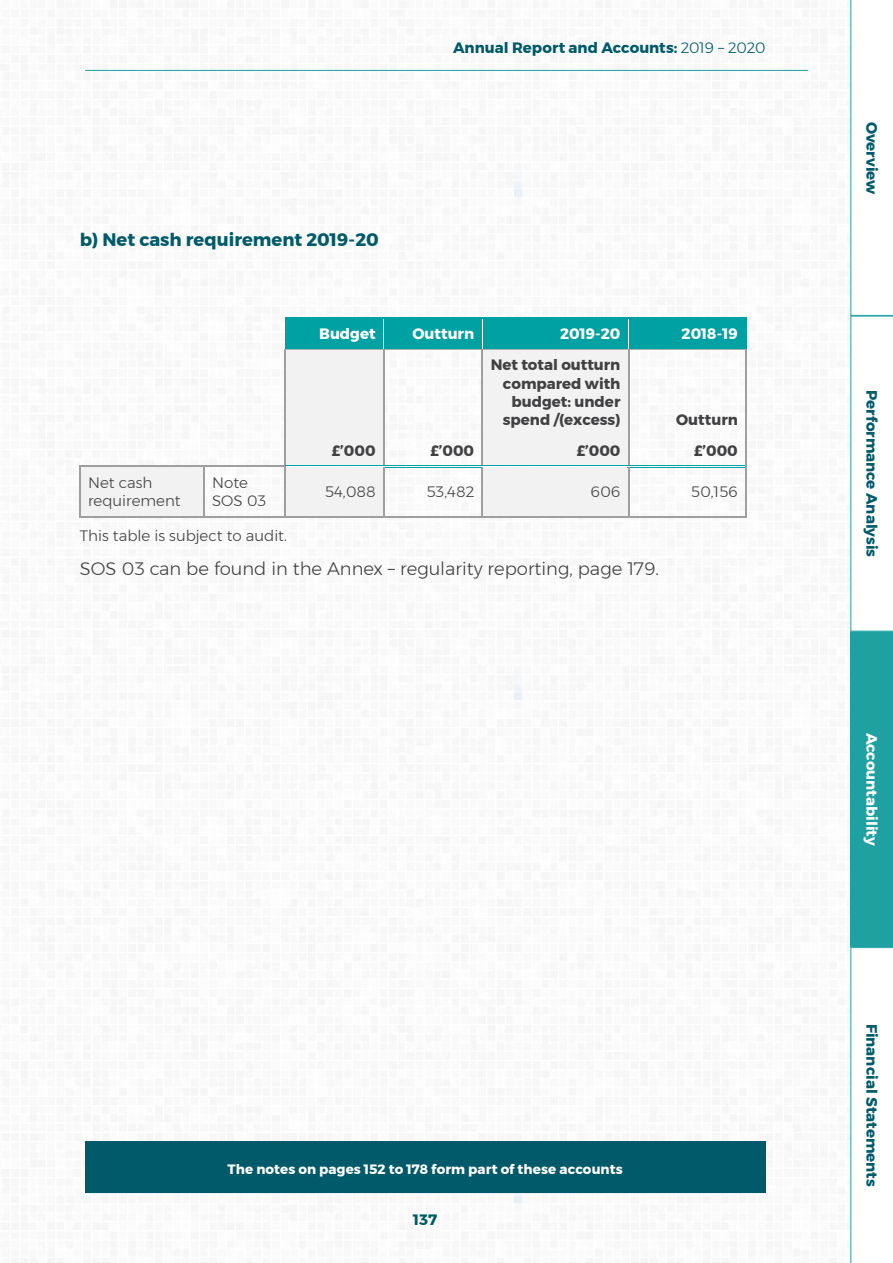
<style>
.page{position:relative;width:893px;height:1263px;background:#fff}
.page>*{position:absolute;margin:0;border:0;box-sizing:border-box;transform-origin:0 0}
.t1{font:300 18px "Montserrat";color:#414042}
.t2{font:700 18px "Montserrat";color:#005a6a}
.t3{font:700 15px "Montserrat";color:#005a6a}
.t4{font:700 15px/18.3px "Montserrat";color:#414042;text-align:right}
.t5{font:300 15px/18.3px "Montserrat";color:#414042}
.t6{font:700 15px "Montserrat";color:#fff}
.Footnote{font:700 13.5px "Montserrat";letter-spacing:.005em;color:#fff}
.s1{font-weight:300}
</style>
<div class="page">
<hr style="left:85px;top:70px;width:723px;height:1px;background:#1fa1a2">
<svg style="left:850px;top:0;width:43px;height:1263px"></svg>
<div style="left:286px;top:319px;width:97px;height:30px;background:#00a1a2"></div>
<div style="left:384px;top:319px;width:98px;height:30px;background:#00a1a2"></div>
<div style="left:483px;top:319px;width:145px;height:30px;background:#00a1a2"></div>
<div style="left:629px;top:319px;width:116px;height:30px;background:#00a1a2"></div>
<hr style="left:286px;top:317px;width:97px;height:2px;background:#00a1a2">
<hr style="left:385px;top:317px;width:97px;height:2px;background:#00a1a2">
<hr style="left:483px;top:317px;width:145px;height:2px;background:#00a1a2">
<hr style="left:630px;top:317px;width:115px;height:2px;background:#00a1a2">
<hr style="left:285px;top:319px;width:1px;height:30px;background:#00a1a2">
<hr style="left:745px;top:319px;width:2px;height:30px;background:#00a1a2">
<div style="left:286px;top:350px;width:97px;height:85px;background:#f2f2f2"></div>
<div style="left:483px;top:350px;width:145px;height:85px;background:#f2f2f2"></div>
<hr style="left:287px;top:349px;width:96px;height:1px;background:#b2b1b4">
<hr style="left:385px;top:349px;width:96px;height:1px;background:#b2b1b4">
<hr style="left:484px;top:349px;width:144px;height:1px;background:#b2b1b4">
<hr style="left:630px;top:349px;width:115px;height:1px;background:#b2b1b4">
<hr style="left:284px;top:350px;width:2px;height:85px;background:#9f9ea1">
<hr style="left:383px;top:350px;width:1px;height:85px;background:#9f9ea1">
<hr style="left:481px;top:350px;width:2px;height:85px;background:#9f9ea1">
<hr style="left:628px;top:350px;width:1px;height:85px;background:#9f9ea1">
<hr style="left:745px;top:350px;width:2px;height:85px;background:#9f9ea1">
<div style="left:286px;top:435px;width:97px;height:30px;background:#f2f2f2"></div>
<div style="left:483px;top:435px;width:145px;height:30px;background:#f2f2f2"></div>
<hr style="left:284px;top:435px;width:2px;height:30px;background:#9f9ea1">
<hr style="left:383px;top:435px;width:1px;height:30px;background:#9f9ea1">
<hr style="left:481px;top:435px;width:2px;height:30px;background:#9f9ea1">
<hr style="left:628px;top:435px;width:1px;height:30px;background:#9f9ea1">
<hr style="left:745px;top:435px;width:2px;height:30px;background:#9f9ea1">
<div style="left:81px;top:468px;width:122px;height:48px;background:#f2f2f2"></div>
<div style="left:286px;top:468px;width:97px;height:48px;background:#f2f2f2"></div>
<div style="left:483px;top:468px;width:145px;height:48px;background:#f2f2f2"></div>
<hr style="left:82px;top:465px;width:121px;height:2px;background:#9f9ea1">
<hr style="left:82px;top:467px;width:121px;height:1px;background:#f2f2f2">
<hr style="left:206px;top:465px;width:78px;height:2px;background:#9f9ea1">
<hr style="left:286px;top:465px;width:97px;height:1px;background:#00a1a2">
<hr style="left:286px;top:467px;width:97px;height:1px;background:#f2f2f2">
<hr style="left:385px;top:465px;width:96px;height:1px;background:#00a1a2">
<hr style="left:385px;top:467px;width:96px;height:1px;background:#00a1a2">
<hr style="left:484px;top:465px;width:144px;height:1px;background:#00a1a2">
<hr style="left:484px;top:467px;width:144px;height:1px;background:#f2f2f2">
<hr style="left:630px;top:465px;width:115px;height:1px;background:#00a1a2">
<hr style="left:630px;top:467px;width:115px;height:1px;background:#00a1a2">
<hr style="left:79px;top:468px;width:2px;height:48px;background:#9f9ea1">
<hr style="left:81px;top:516px;width:122px;height:2px;background:#9f9ea1">
<hr style="left:203px;top:468px;width:2px;height:48px;background:#9f9ea1">
<hr style="left:205px;top:516px;width:79px;height:2px;background:#9f9ea1">
<hr style="left:284px;top:468px;width:2px;height:48px;background:#9f9ea1">
<hr style="left:286px;top:516px;width:97px;height:2px;background:#9f9ea1">
<hr style="left:383px;top:468px;width:1px;height:48px;background:#9f9ea1">
<hr style="left:384px;top:516px;width:97px;height:2px;background:#9f9ea1">
<hr style="left:481px;top:468px;width:2px;height:48px;background:#9f9ea1">
<hr style="left:483px;top:516px;width:145px;height:2px;background:#9f9ea1">
<hr style="left:628px;top:468px;width:1px;height:48px;background:#9f9ea1">
<hr style="left:629px;top:516px;width:116px;height:2px;background:#9f9ea1">
<hr style="left:745px;top:468px;width:2px;height:48px;background:#9f9ea1">
<div style="left:85px;top:1141px;width:680px;height:52px;background:#005a6a"></div>
<p class="t2" style="left:80px;top:225px;width:300px">b) Net cash requirement 2019-20</p>
<p class="t3" style="left:453px;top:36px;width:314px">Annual Report and Accounts: <span class="s1">2019 – 2020</span></p>
<p class="t6" style="left:319px;top:322px;width:58px">Budget</p>
<p class="t6" style="left:412px;top:322px;width:63px">Outturn</p>
<p class="t6" style="left:560px;top:322px;width:62px">2019-20</p>
<p class="t6" style="left:682px;top:322px;width:58px">2018-19</p>
<p class="t4" style="left:491px;top:356px;width:131px">Net total outturn compared with budget: under spend /(excess)</p>
<p class="t4" style="left:676px;top:411px;width:63px">Outturn</p>
<p class="t4" style="left:332px;top:441px;width:45px">£’000</p>
<p class="t4" style="left:430px;top:441px;width:45px">£’000</p>
<p class="t4" style="left:577px;top:441px;width:45px">£’000</p>
<p class="t4" style="left:694px;top:441px;width:45px">£’000</p>
<p class="t5" style="left:88px;top:473px;width:94px">Net cash requirement</p>
<p class="t5" style="left:212px;top:473px;width:56px">Note<br>SOS 03</p>
<p class="t5" style="left:325px;top:482px;width:52px">54,088</p>
<p class="t5" style="left:426px;top:482px;width:49px">53,482</p>
<p class="t5" style="left:591px;top:482px;width:31px">606</p>
<p class="t5" style="left:691px;top:482px;width:48px">50,156</p>
<p class="t5" style="left:80px;top:526px;width:209px">This table is subject to audit.</p>
<p class="t1" style="left:80px;top:555px;width:580px">SOS 03 can be found in the Annex – regularity reporting, page 179.</p>
<p class="Footnote" style="left:228px;top:1158px;width:397px">The notes on pages 152 to 178 form part of these accounts</p>
<p class="t3" style="left:413px;top:1207px;width:25px">137</p>
<p class="t3" style="left:884px;top:122px;width:74px;rotate:90deg">Overview</p>
<p class="t3" style="left:884px;top:390px;width:169px;rotate:90deg">Performance Analysis</p>
<p class="t6" style="left:884px;top:733px;width:115px;rotate:90deg">Accountability</p>
<p class="t3" style="left:884px;top:1023px;width:165px;rotate:90deg">Financial Statements</p>
</div>
